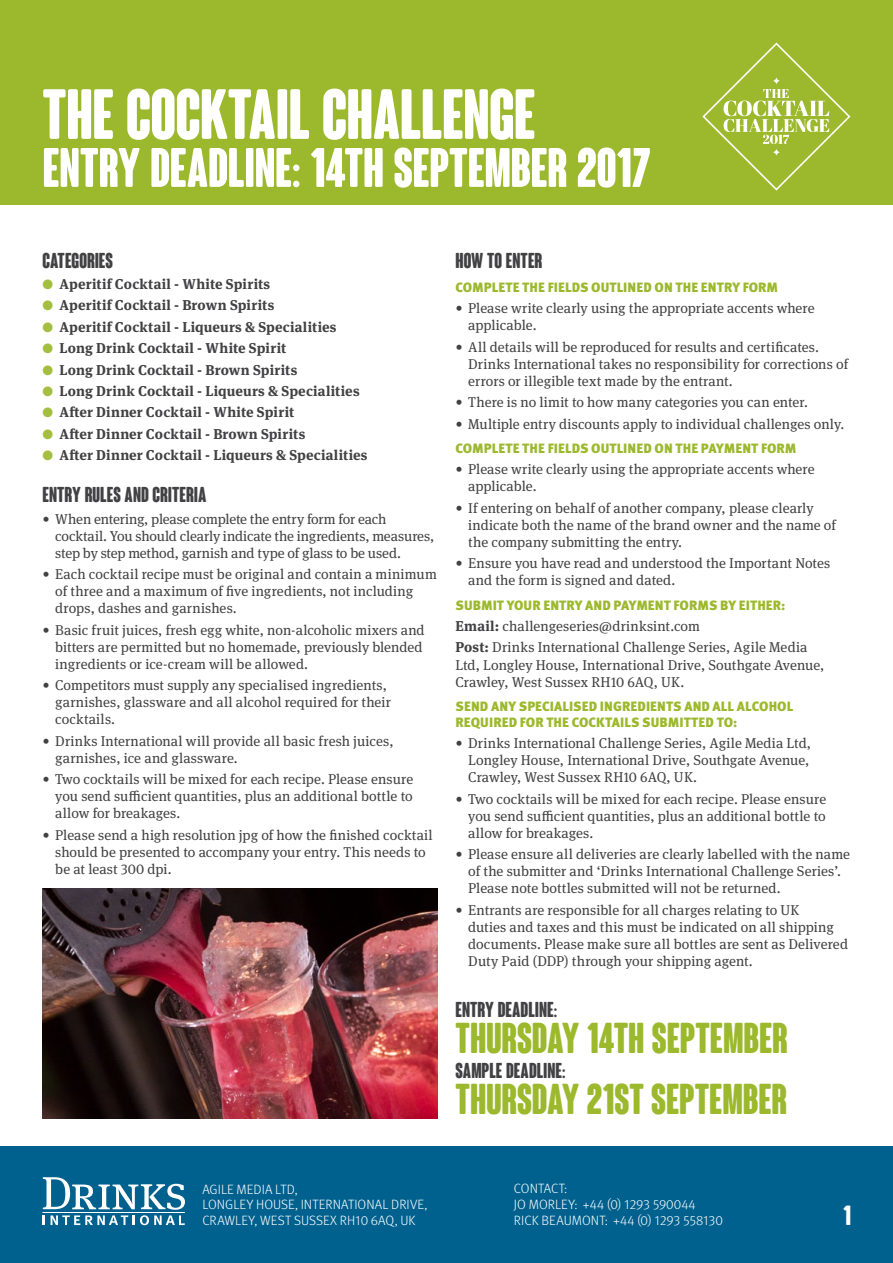
<style>
.page{position:relative;width:893px;height:1263px;background:#fff}
.page>*{position:absolute;margin:0;border:0;box-sizing:border-box;transform-origin:0 0}
.t1{font:700 condensed 69px "Coluna Rounded";letter-spacing:-.005em;color:#fff}
.t2{font:700 condensed 54px "Coluna Rounded";color:#fff}
.t3{font:700 condensed 42px "Coluna Rounded";color:#9cb92d}
.t4{font:700 condensed 27px "Coluna Rounded";color:#fff}
.t5{font:700 condensed 21px "Coluna Rounded";letter-spacing:.005em;color:#414042}
.t6{font:14.25px/17.1px "Meta Serif OT";letter-spacing:.005em;color:#414042}
.t7{font:700 14.25px "Meta Serif OT";letter-spacing:.015em;color:#414042}
.t8{font:900 13.5px/15.8px "Meta OT";letter-spacing:.005em;color:#9cb92d}
.t9{font:300 13.5px/15.8px "Meta OT";letter-spacing:.005em;color:#fff}
.s1{color:#a4be3f}
.s2{font-weight:700}
</style>
<div class="page">
<div style="left:0;top:1146px;width:893px;height:117px;background:#00618f"></div>
<svg style="left:43px;top:1177px;width:142px;height:48px"></svg>
<div style="left:0;top:0;width:893px;height:205px;background:#9cb92d"></div>
<img style="left:42px;top:889px;width:395px;height:229px">
<svg style="left:702px;top:42px;width:149px;height:149px"></svg>
<h1 class="t1" style="left:43px;top:77px;width:494px">THE COCKTAIL CHALLENGE</h1>
<h2 class="t2" style="left:43px;top:138px;width:609px">ENTRY DEADLINE: 14TH SEPTEMBER 2O17</h2>
<h3 class="t5" style="left:43px;top:249px;width:72px">CATEGORIES</h3>
<p class="t7" style="left:43px;top:275px;width:229px"><span class="s1">●</span> Aperitif Cocktail - White Spirits</p>
<p class="t7" style="left:43px;top:297px;width:233px"><span class="s1">●</span> Aperitif Cocktail - Brown Spirits</p>
<p class="t7" style="left:43px;top:318px;width:296px"><span class="s1">●</span> Aperitif Cocktail - Liqueurs &amp; Specialities</p>
<p class="t7" style="left:43px;top:339px;width:245px"><span class="s1">●</span> Long Drink Cocktail - White Spirit</p>
<p class="t7" style="left:43px;top:361px;width:256px"><span class="s1">●</span> Long Drink Cocktail - Brown Spirits</p>
<p class="t7" style="left:43px;top:382px;width:319px"><span class="s1">●</span> Long Drink Cocktail - Liqueurs &amp; Specialities</p>
<p class="t7" style="left:43px;top:403px;width:253px"><span class="s1">●</span> After Dinner Cocktail - White Spirit</p>
<p class="t7" style="left:43px;top:425px;width:264px"><span class="s1">●</span> After Dinner Cocktail - Brown Spirits</p>
<p class="t7" style="left:43px;top:446px;width:327px"><span class="s1">●</span> After Dinner Cocktail - Liqueurs &amp; Specialities</p>
<h3 class="t5" style="left:43px;top:483px;width:165px">ENTRY RULES AND CRITERIA</h3>
<p class="t6" style="left:55px;top:510px;width:381px;text-indent:-13px">• When entering, please complete the entry form for each cocktail. You should clearly indicate the ingredients, measures, step by step method, garnish and type of glass to be used.</p>
<p class="t6" style="left:55px;top:566px;width:383px;text-indent:-13px">• Each cocktail recipe must be original and contain a minimum of three and a maximum of five ingredients, not including drops, dashes and garnishes.</p>
<p class="t6" style="left:55px;top:621px;width:371px;text-indent:-13px">• Basic fruit juices, fresh egg white, non-alcoholic mixers and bitters are permitted but no homemade, previously blended ingredients or ice-cream will be allowed.</p>
<p class="t6" style="left:55px;top:677px;width:337px;text-indent:-13px">• Competitors must supply any specialised ingredients, garnishes, glassware and all alcohol required for their cocktails.</p>
<p class="t6" style="left:55px;top:732px;width:340px;text-indent:-13px">• Drinks International will provide all basic fresh juices, garnishes, ice and glassware.</p>
<p class="t6" style="left:55px;top:771px;width:360px;text-align:justify;text-indent:-13px">• Two cocktails will be mixed for each recipe. Please ensure you send sufficient quantities, plus an additional bottle to allow for breakages.</p>
<p class="t6" style="left:55px;top:826px;width:379px;text-indent:-13px">• Please send a high resolution jpg of how the finished cocktail should be presented to accompany your entry. This needs to be at least 300 dpi.</p>
<h3 class="t5" style="left:455px;top:249px;width:88px">HOW TO ENTER</h3>
<p class="t8" style="left:456px;top:280px;width:324px">COMPLETE THE FIELDS OUTLINED ON THE ENTRY FORM</p>
<p class="t6" style="left:468px;top:300px;width:348px;text-indent:-13px">• Please write clearly using the appropriate accents where applicable.</p>
<p class="t6" style="left:468px;top:339px;width:381px;text-indent:-13px">• All details will be reproduced for results and certificates.<br>Drinks International takes no responsibility for corrections of errors or illegible text made by the entrant.</p>
<p class="t6" style="left:455px;top:394px;width:354px">• There is no limit to how many categories you can enter.</p>
<p class="t6" style="left:455px;top:415px;width:390px">• Multiple entry discounts apply to individual challenges only.</p>
<p class="t8" style="left:456px;top:441px;width:342px">COMPLETE THE FIELDS OUTLINED ON THE PAYMENT FORM</p>
<p class="t6" style="left:468px;top:461px;width:348px;text-indent:-13px">• Please write clearly using the appropriate accents where applicable.</p>
<p class="t6" style="left:468px;top:499px;width:369px;text-indent:-13px">• If entering on behalf of another company, please clearly indicate both the name of the brand owner and the name of the company submitting the entry.</p>
<p class="t6" style="left:468px;top:555px;width:363px;text-indent:-13px">• Ensure you have read and understood the Important Notes and the form is signed and dated.</p>
<p class="t8" style="left:456px;top:598px;width:331px">SUBMIT YOUR ENTRY AND PAYMENT FORMS BY EITHER:</p>
<p class="t6" style="left:455px;top:616px;width:353px;line-height:21.3px"><span class="s2">Email:</span> challengeseries@drinksint.com<br><span class="s2">Post:</span> Drinks International Challenge Series, Agile Media</p>
<p class="t6" style="left:455px;top:656px;width:370px">Ltd, Longley House, International Drive, Southgate Avenue,<br>Crawley, West Sussex RH10 6AQ, UK.</p>
<p class="t8" style="left:456px;top:699px;width:339px">SEND ANY SPECIALISED INGREDIENTS AND ALL ALCOHOL<br>REQUIRED FOR THE COCKTAILS SUBMITTED TO:</p>
<p class="t6" style="left:468px;top:735px;width:344px;text-indent:-13px">• Drinks International Challenge Series, Agile Media Ltd,<br>Longley House, International Drive, Southgate Avenue,<br>Crawley, West Sussex RH10 6AQ, UK.</p>
<p class="t6" style="left:468px;top:790px;width:360px;text-align:justify;text-indent:-13px">• Two cocktails will be mixed for each recipe. Please ensure you send sufficient quantities, plus an additional bottle to allow for breakages.</p>
<p class="t6" style="left:468px;top:846px;width:383px;text-indent:-13px">• Please ensure all deliveries are clearly labelled with the name of the submitter and ‘Drinks International Challenge Series’.<br>Please note bottles submitted will not be returned.</p>
<p class="t6" style="left:468px;top:901px;width:381px;text-indent:-13px">• Entrants are responsible for all charges relating to UK<br>duties and taxes and this must be indicated on all shipping documents. Please make sure all bottles are sent as Delivered Duty Paid (DDP) through your shipping agent.</p>
<h3 class="t5" style="left:455px;top:998px;width:103px">ENTRY DEADLINE:</h3>
<h3 class="t3" style="left:455px;top:1015px;width:334px">THURSDAY 14TH SEPTEMBER</h3>
<h3 class="t5" style="left:455px;top:1059px;width:112px">SAMPLE DEADLINE:</h3>
<h3 class="t3" style="left:455px;top:1076px;width:333px">THURSDAY 21ST SEPTEMBER</h3>
<p class="t9" style="left:202px;top:1181px;width:226px">AGILE MEDIA LTD,<br>LONGLEY HOUSE, INTERNATIONAL DRIVE,<br>CRAWLEY, WEST SUSSEX RH10 6AQ, UK</p>
<p class="t9" style="left:514px;top:1181px;width:210px">CONTACT:<br>JO MORLEY: +44 (0) 1293 590044<br>RICK BEAUMONT: +44 (0) 1293 558130</p>
<h3 class="t4" style="left:843px;top:1201px;width:9px">1</h3>
</div>
